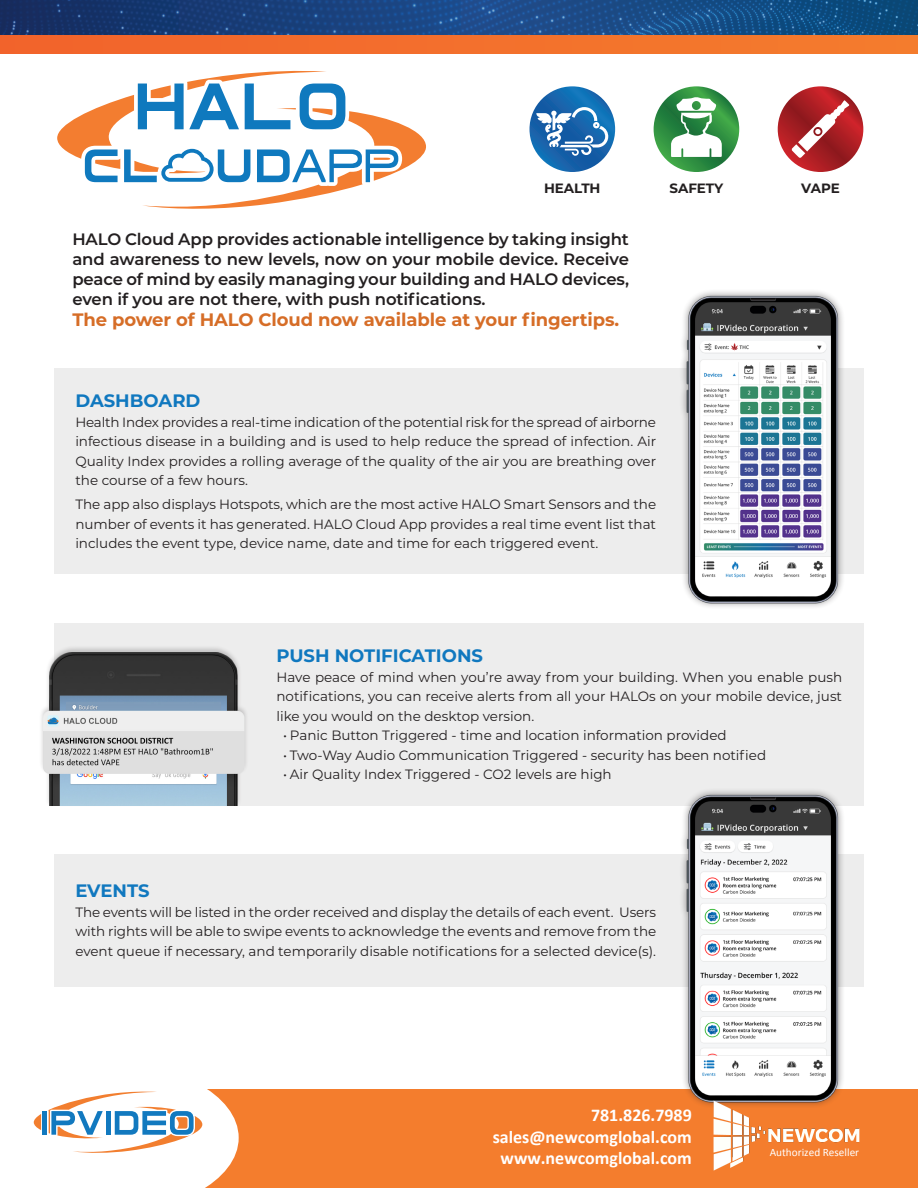
<style>
.page{position:relative;width:918px;height:1188px;background:#fff}
.page>*{position:absolute;margin:0;border:0;box-sizing:border-box;transform-origin:0 0}
.t1{font:700 18px/21.6px "Calibri";color:#fff;text-align:right}
.t2{font:700 18px "Montserrat";letter-spacing:-.005em;color:#d66d27}
.t3{font:700 18px "Montserrat";color:#1078bf}
.t4{font:600 16.5px/19.8px "Montserrat";letter-spacing:-.005em;color:#231f20;text-align:justify}
.t5{font:13.5px/19.5px "Montserrat";color:#231f20;text-align:justify}
.t6{font:700 13.5px "Montserrat";letter-spacing:-.005em;color:#231f20}
.t7{font:11.25px "Calibri";color:#fff}
</style>
<div class="page">
<div style="left:0;top:1089px;width:918px;height:99px;background:#f47d2d"></div>
<svg style="left:0;top:1089px;width:239px;height:99px;background:#ebe8e6"></svg>
<svg style="left:57px;top:70px;width:369px;height:139px"></svg>
<svg style="left:530px;top:86px;width:85px;height:86px;background:#186ab0"></svg>
<svg style="left:536px;top:107px;width:73px;height:49px"></svg>
<svg style="left:778px;top:86px;width:85px;height:86px;background:#b32328"></svg>
<svg style="left:792px;top:100px;width:57px;height:58px"></svg>
<svg style="left:654px;top:86px;width:85px;height:86px;background:#329144"></svg>
<svg style="left:671px;top:97px;width:51px;height:60px"></svg>
<div style="left:0;top:0;width:918px;height:54px;background:#f3702c"></div>
<img style="left:0;top:0;width:918px;height:35px">
<div style="left:54px;top:368px;width:810px;height:206px;background:#ededed"></div>
<div style="left:679px;top:289px;width:166px;height:321px;background:#231f20;opacity:.5"></div>
<img style="left:683px;top:289px;width:161px;height:320px">
<div style="left:54px;top:623px;width:810px;height:182px;background:#ededed"></div>
<div style="left:39px;top:645px;width:210px;height:162px;background:#231f20;opacity:.22"></div>
<img style="left:41px;top:645px;width:205px;height:160px">
<div style="left:54px;top:855px;width:810px;height:132px;background:#ededed"></div>
<div style="left:679px;top:788px;width:166px;height:321px;background:#231f20;opacity:.5"></div>
<img style="left:683px;top:789px;width:161px;height:319px">
<img style="left:709px;top:1091px;width:151px;height:80px">
<p class="t6" style="left:544px;top:178px;width:58px">HEALTH</p>
<p class="t6" style="left:670px;top:178px;width:55px">SAFETY</p>
<p class="t6" style="left:801px;top:178px;width:40px">VAPE</p>
<p class="t4" style="left:72px;top:229px;width:558px">HALO Cloud App provides actionable intelligence by taking insight and awareness to new levels, now on your mobile device. Receive peace of mind by easily managing your building and HALO devices, even if you are not there, with push notifications.</p>
<p class="t2" style="left:72px;top:307px;width:549px">The power of HALO Cloud now available at your fingertips.</p>
<p class="t3" style="left:75px;top:388px;width:127px">DASHBOARD</p>
<p class="t5" style="left:75px;top:412px;width:582px">Health Index provides a real-time indication of the potential risk for the spread of airborne infectious disease in a building and is used to help reduce the spread of infection. Air Quality Index provides a rolling average of the quality of the air you are breathing over the course of a few hours.</p>
<p class="t5" style="left:75px;top:494px;width:582px">The app also displays Hotspots, which are the most active HALO Smart Sensors and the number of events it has generated. HALO Cloud App provides a real time event list that includes the event type, device name, date and time for each triggered event.</p>
<p class="t3" style="left:276px;top:643px;width:208px">PUSH NOTIFICATIONS</p>
<p class="t5" style="left:276px;top:667px;width:567px">Have peace of mind when you’re away from your building. When you enable push notifications, you can receive alerts from all your HALOs on your mobile device, just like you would on the desktop version.</p>
<p class="t5" style="left:283px;top:725px;width:445px">• Panic Button Triggered - time and location information provided</p>
<p class="t5" style="left:283px;top:745px;width:484px">• Two-Way Audio Communication Triggered - security has been notified</p>
<p class="t5" style="left:283px;top:764px;width:330px">• Air Quality Index Triggered - CO2 levels are high</p>
<p class="t3" style="left:75px;top:878px;width:76px">EVENTS</p>
<p class="t5" style="left:75px;top:902px;width:582px">The events will be listed in the order received and display the details of each event. Users with rights will be able to swipe events to acknowledge the events and remove from the event queue if necessary, and temporarily disable notifications for a selected device(s).</p>
<h1 class="t1" style="left:493px;top:1104px;width:201px">781.826.7989 sales@newcomglobal.com www.newcomglobal.com</h1>
<p class="t7" style="left:770px;top:1145px;width:91px">Authorized Reseller</p>
</div>
